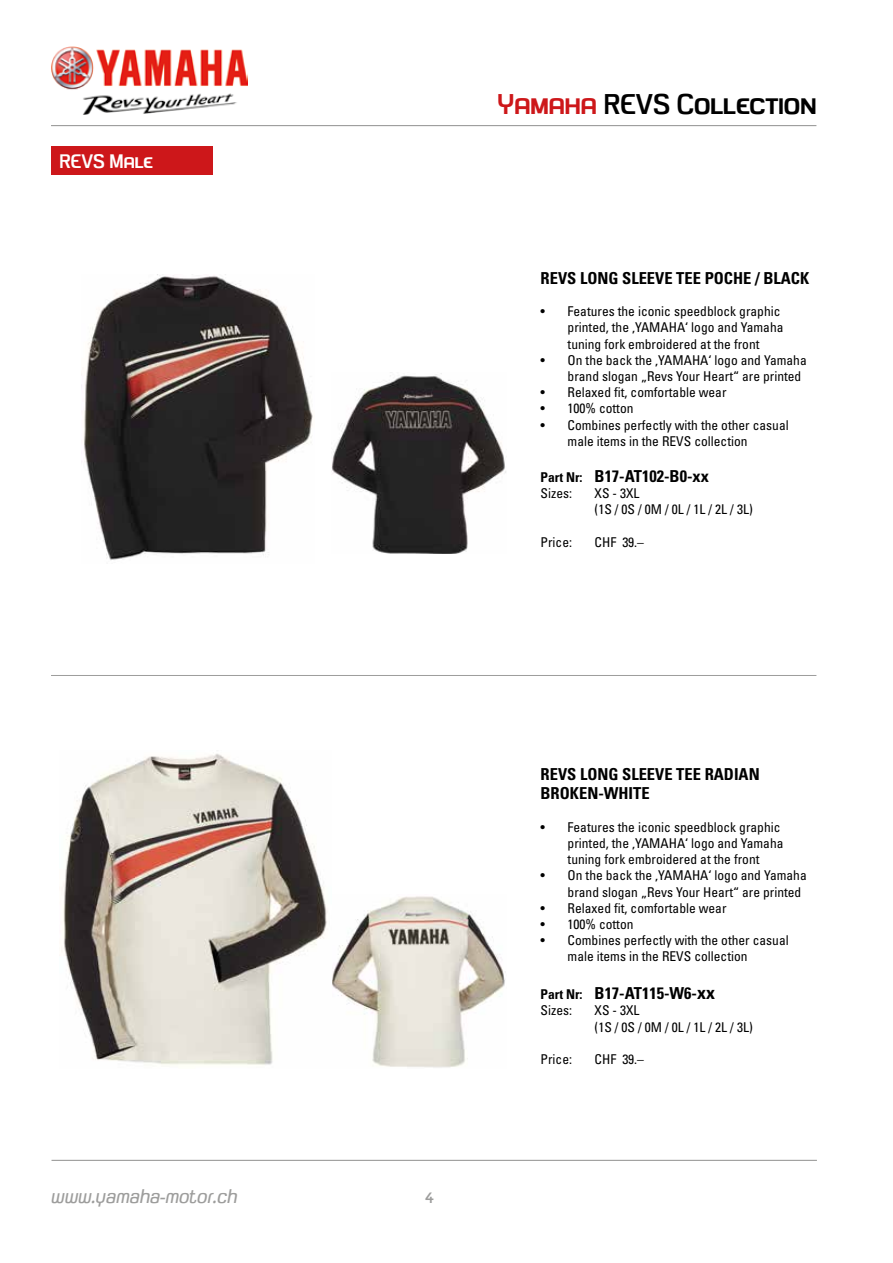
<style>
.page{position:relative;width:893px;height:1263px;background:#fff}
.page>*{position:absolute;margin:0;border:0;box-sizing:border-box;transform-origin:0 0}
.t1{font:28.5px "GFT Yamaha Motor";color:#000}
.t2{font:19.5px "GFT Yamaha Motor";color:#fff}
.t3{font:italic 300 18px "GFT Yamaha Motor";color:#9d9d9c}
.t4{font:700 condensed 16.5px/19.8px "Univers LT Std";color:#000}
.t5{font:15px "GFT Yamaha Motor";color:#9d9d9c}
.t6{font:condensed 13.5px/16.2px "Univers LT Std";color:#000}
.s1{color:#cd171a}
.s2{font-size:13.5px}
.s3{font-size:18px}
</style>
<div class="page">
<img style="left:51px;top:47px;width:197px;height:68px">
<hr style="left:51px;top:125px;width:765px;height:1px;background:#9d9d9c">
<hr style="left:52px;top:1160px;width:765px;height:1px;background:#9d9d9c">
<img style="left:332px;top:896px;width:174px;height:172px">
<img style="left:61px;top:753px;width:267px;height:312px">
<img style="left:331px;top:373px;width:175px;height:181px">
<hr style="left:51px;top:675px;width:765px;height:1px;background:#9d9d9c">
<img style="left:81px;top:274px;width:232px;height:286px">
<div style="left:51px;top:146px;width:161px;height:28px;background:#cd171a"></div>
<h2 class="t2" style="left:60px;top:148px;width:95px">REVS Male</h2>
<h1 class="t1" style="left:498px;top:85px;width:320px"><span class="s1">Yamaha</span> REVS Collection</h1>
<p class="t4" style="left:541px;top:268px;width:270px">REVS LONG SLEEVE TEE POCHE / BLACK</p>
<p class="t6" style="left:568px;top:303px;width:217px;text-indent:-27px">• Features the iconic speedblock graphic printed, the ‚YAMAHA‘ logo and Yamaha tuning fork embroidered at the front</p>
<p class="t6" style="left:568px;top:352px;width:241px;text-indent:-27px">• On the back the ‚YAMAHA‘ logo and Yamaha brand slogan „Revs Your Heart“ are printed</p>
<p class="t6" style="left:541px;top:384px;width:187px">• Relaxed fit, comfortable wear</p>
<p class="t6" style="left:541px;top:400px;width:94px">• 100% cotton</p>
<p class="t6" style="left:568px;top:417px;width:223px;text-indent:-27px">• Combines perfectly with the other casual male items in the REVS collection</p>
<p class="t4" style="left:541px;top:466px;width:170px"><span class="s2">Part Nr:</span> B17-AT102-B0-xx</p>
<p class="t6" style="left:541px;top:485px;width:33px">Sizes:</p>
<p class="t6" style="left:595px;top:485px;width:160px">XS - 3XL<br>(1S / 0S / 0M / 0L / 1L / 2L / 3L)</p>
<p class="t6" style="left:541px;top:534px;width:33px">Price:</p>
<p class="t6" style="left:595px;top:534px;width:51px">CHF 39.–</p>
<h3 class="t3" style="left:52px;top:1186px;width:187px">www.yamaha-motor.ch</h3>
<p class="t5" style="left:425px;top:1188px;width:10px">4</p>
<p class="t4" style="left:541px;top:764px;width:221px">REVS LONG SLEEVE TEE RADIAN<br>BROKEN-WHITE</p>
<p class="t6" style="left:568px;top:819px;width:217px;text-indent:-27px">• Features the iconic speedblock graphic printed, the ‚YAMAHA‘ logo and Yamaha tuning fork embroidered at the front</p>
<p class="t6" style="left:568px;top:867px;width:241px;text-indent:-27px">• On the back the ‚YAMAHA‘ logo and Yamaha brand slogan „Revs Your Heart“ are printed</p>
<p class="t6" style="left:541px;top:900px;width:187px">• Relaxed fit, comfortable wear</p>
<p class="t6" style="left:541px;top:916px;width:94px">• 100% cotton</p>
<p class="t6" style="left:568px;top:932px;width:223px;text-indent:-27px">• Combines perfectly with the other casual male items in the REVS collection</p>
<p class="t4" style="left:541px;top:983px;width:176px"><span class="s2">Part Nr:</span> B17-AT115-W6-<span class="s3">xx</span></p>
<p class="t6" style="left:541px;top:1002px;width:33px">Sizes:</p>
<p class="t6" style="left:595px;top:1002px;width:160px">XS - 3XL<br>(1S / 0S / 0M / 0L / 1L / 2L / 3L)</p>
<p class="t6" style="left:541px;top:1051px;width:33px">Price:</p>
<p class="t6" style="left:595px;top:1051px;width:51px">CHF 39.–</p>
</div>
